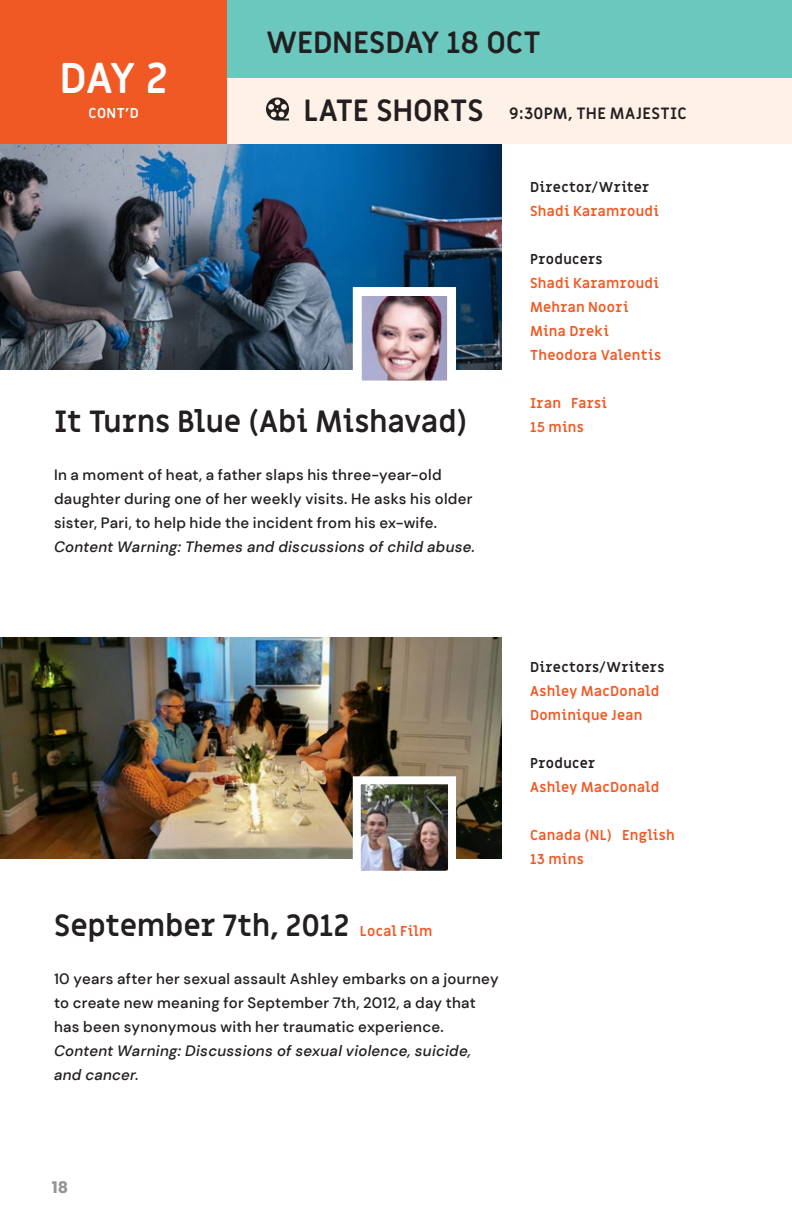
<style>
.page{position:relative;width:792px;height:1224px;background:#fff}
.page>*{position:absolute;margin:0;border:0;box-sizing:border-box;transform-origin:0 0}
.t1{font:700 42px "Miriam Libre";color:#fff}
.t2{font:700 30px "Miriam Libre";letter-spacing:-.01em;color:#231f20}
.t3{font:700 16px "Miriam Libre";letter-spacing:.02em;color:#231f20}
.t4{font:700 16px "Poppins";color:#939598}
.t5{font:500 15px/24px "DM Sans";letter-spacing:.02em;color:#231f20}
.t6{font:italic 500 15px/24px "DM Sans";letter-spacing:.02em;color:#231f20}
.t7{font:700 14px/24px "Miriam Libre";letter-spacing:.02em;color:#f15924}
.t8{font:700 14px/24px "Miriam Libre";letter-spacing:.02em;color:#231f20}
.t9{font:700 14px "Miriam Libre";color:#fff}
.s1{color:#f15924}
.s2{color:#231f20}
.s3{font-size:14px;color:#f15924}
</style>
<div class="page">
<div style="left:0;top:0;width:228px;height:144px;background:#f15924"></div>
<div style="left:228px;top:78px;width:564px;height:66px;background:#fef1e8"></div>
<div style="left:228px;top:0;width:564px;height:78px;background:#6bc8be"></div>
<svg style="left:266px;top:97px;width:23px;height:24px"></svg>
<img style="left:0;top:144px;width:502px;height:226px">
<img style="left:0;top:638px;width:502px;height:221px">
<img style="left:349px;top:772px;width:111px;height:99px">
<img style="left:348px;top:283px;width:113px;height:98px">
<p class="t1" style="left:60px;top:52px;width:110px">DAY 2</p>
<p class="t9" style="left:89px;top:104px;width:52px">CONT'D</p>
<p class="t2" style="left:266px;top:23px;width:276px">WEDNESDAY 18 OCT</p>
<p class="t2" style="left:304px;top:91px;width:182px">LATE SHORTS</p>
<p class="t3" style="left:509px;top:103px;width:179px">9:30PM, THE MAJESTIC</p>
<p class="t2" style="left:54px;top:403px;width:415px">It Turns Blue (Abi Mishavad)</p>
<p class="t5" style="left:54px;top:463px;width:420px">In a moment of heat, a father slaps his three-year-old daughter during one of her weekly visits. He asks his older sister, Pari, to help hide the incident from his ex-wife.</p>
<p class="t6" style="left:54px;top:535px;width:423px">Content Warning: Themes and discussions of child abuse.</p>
<p class="t8" style="left:530px;top:176px;width:130px">Director/Writer<br><span class="s1">Shadi Karamroudi</span></p>
<p class="t7" style="left:530px;top:248px;width:130px"><span class="s2">Producers<br></span>Shadi Karamroudi</p>
<p class="t7" style="left:530px;top:296px;width:100px">Mehran Noori</p>
<p class="t7" style="left:530px;top:320px;width:80px">Mina Dreki</p>
<p class="t7" style="left:530px;top:344px;width:133px">Theodora Valentis</p>
<p class="t7" style="left:530px;top:392px;width:79px">Iran Farsi</p>
<p class="t7" style="left:530px;top:416px;width:55px">15 mins</p>
<p class="t2" style="left:54px;top:907px;width:380px">September 7th, 2012 <span class="s3">Local Film</span></p>
<p class="t5" style="left:54px;top:967px;width:446px">10 years after her sexual assault Ashley embarks on a journey to create new meaning for September 7th, 2012, a day that has been synonymous with her traumatic experience.</p>
<p class="t6" style="left:54px;top:1039px;width:419px">Content Warning: Discussions of sexual violence, suicide, and cancer.</p>
<p class="t7" style="left:530px;top:656px;width:136px"><span class="s2">Directors/Writers<br></span>Ashley MacDonald<br>Dominique Jean</p>
<p class="t7" style="left:530px;top:752px;width:131px"><span class="s2">Producer<br></span>Ashley MacDonald</p>
<p class="t7" style="left:530px;top:824px;width:146px">Canada (NL) English</p>
<p class="t7" style="left:530px;top:848px;width:55px">13 mins</p>
<p class="t4" style="left:52px;top:1178px;width:18px">18</p>
</div>
